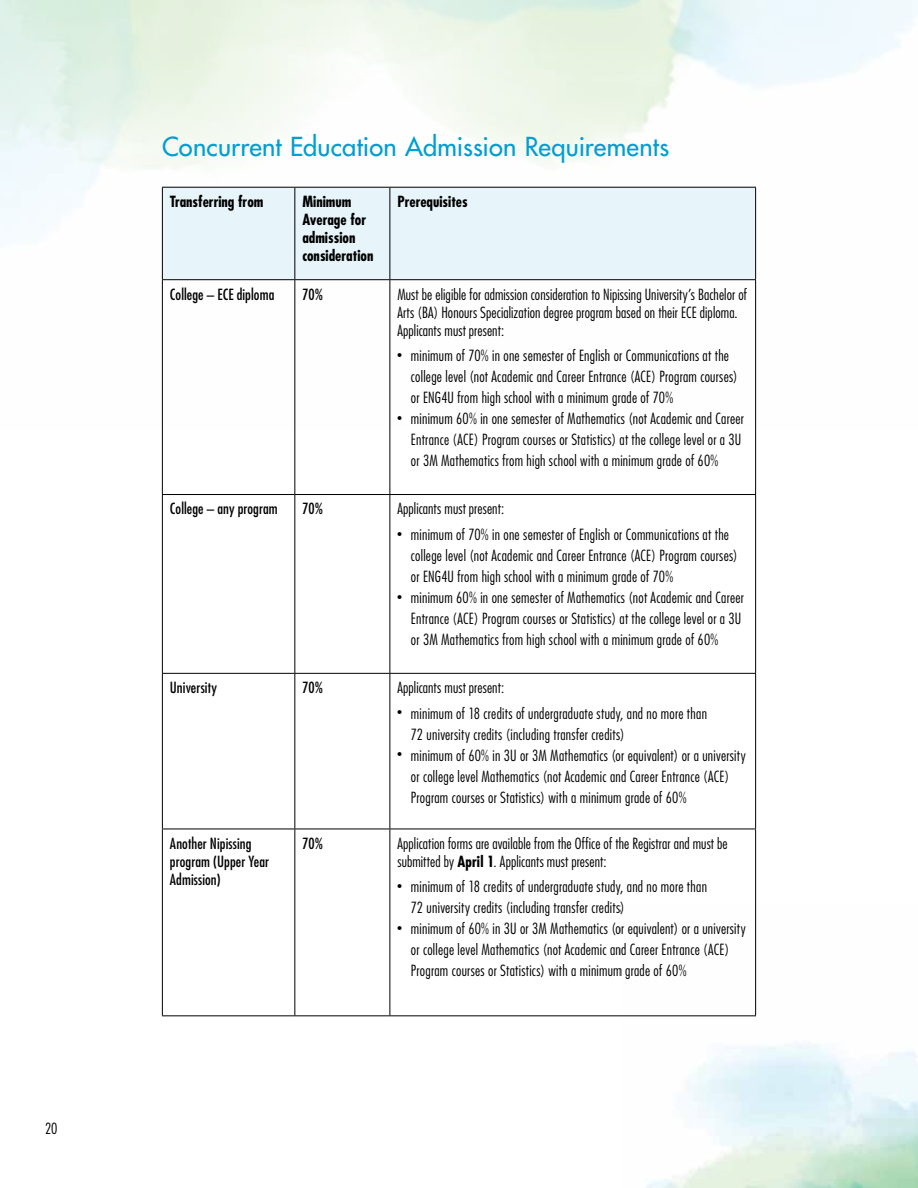
<style>
.page{position:relative;width:918px;height:1188px;background:#fff}
.page>*{position:absolute;margin:0;border:0;box-sizing:border-box;transform-origin:0 0}
.Title_Subhead{font:500 25.5px "Futura Std";letter-spacing:.005em;color:#009ed1}
.Admissions_Chart_lig{font:300 condensed 15px/21px "Futura Std";letter-spacing:.015em;color:#000}
.Admissions_Chart_1{font:condensed 15px/18px "Futura Std";letter-spacing:.005em;color:#000}
.Chart_Headers_New{font:700 condensed 15px/18px "Futura Std";color:#000}
.Paragraph_No_space{font:300 condensed 15px "Futura Std";color:#000}
.s1{font-size:10.5px}
.s2{font-weight:700}
</style>
<div class="page">
<img style="left:0;top:0;width:918px;height:430px">
<div style="left:163px;top:188px;width:592px;height:91px;background:#e7f4fa"></div>
<hr style="left:162px;top:187px;width:133px;height:1px;background:#000">
<hr style="left:162px;top:188px;width:1px;height:91px;background:#000">
<hr style="left:295px;top:187px;width:95px;height:1px;background:#000">
<hr style="left:294px;top:188px;width:1px;height:91px;background:#000">
<hr style="left:390px;top:187px;width:366px;height:1px;background:#000">
<hr style="left:390px;top:188px;width:1px;height:91px;background:#000">
<hr style="left:755px;top:188px;width:1px;height:91px;background:#000">
<hr style="left:162px;top:279px;width:133px;height:1px;background:#000">
<hr style="left:162px;top:280px;width:1px;height:214px;background:#000">
<hr style="left:295px;top:279px;width:95px;height:1px;background:#000">
<hr style="left:294px;top:280px;width:1px;height:214px;background:#000">
<hr style="left:390px;top:279px;width:366px;height:1px;background:#000">
<hr style="left:390px;top:280px;width:1px;height:214px;background:#000">
<hr style="left:755px;top:280px;width:1px;height:214px;background:#000">
<hr style="left:162px;top:494px;width:133px;height:1px;background:#000">
<hr style="left:162px;top:495px;width:1px;height:178px;background:#000">
<hr style="left:295px;top:494px;width:95px;height:1px;background:#000">
<hr style="left:294px;top:495px;width:1px;height:178px;background:#000">
<hr style="left:390px;top:494px;width:366px;height:1px;background:#000">
<hr style="left:390px;top:495px;width:1px;height:178px;background:#000">
<hr style="left:755px;top:495px;width:1px;height:178px;background:#000">
<hr style="left:162px;top:673px;width:133px;height:1px;background:#000">
<hr style="left:162px;top:674px;width:1px;height:155px;background:#000">
<hr style="left:295px;top:673px;width:95px;height:1px;background:#000">
<hr style="left:294px;top:674px;width:1px;height:155px;background:#000">
<hr style="left:390px;top:673px;width:366px;height:1px;background:#000">
<hr style="left:390px;top:674px;width:1px;height:155px;background:#000">
<hr style="left:755px;top:674px;width:1px;height:155px;background:#000">
<hr style="left:162px;top:829px;width:133px;height:1px;background:#000">
<hr style="left:162px;top:829px;width:1px;height:186px;background:#000">
<hr style="left:295px;top:829px;width:95px;height:1px;background:#000">
<hr style="left:294px;top:829px;width:1px;height:186px;background:#000">
<hr style="left:390px;top:829px;width:366px;height:1px;background:#000">
<hr style="left:390px;top:829px;width:1px;height:186px;background:#000">
<hr style="left:755px;top:829px;width:1px;height:186px;background:#000">
<hr style="left:162px;top:1015px;width:133px;height:1px;background:#000">
<hr style="left:295px;top:1015px;width:95px;height:1px;background:#000">
<hr style="left:390px;top:1015px;width:366px;height:1px;background:#000">
<img style="left:622px;top:904px;width:296px;height:284px">
<p class="Paragraph_No_space" style="left:45px;top:1120px;width:14px">20</p>
<p class="Title_Subhead" style="left:162px;top:131px;width:509px">Concurrent Education Admission Requirements</p>
<p class="Chart_Headers_New" style="left:170px;top:193px;width:95px">Transferring from</p>
<p class="Chart_Headers_New" style="left:302px;top:193px;width:72px">Minimum<br>Average for admission consideration</p>
<p class="Chart_Headers_New" style="left:397px;top:193px;width:72px">Prerequisites</p>
<p class="Admissions_Chart_1" style="left:170px;top:285px;width:106px">College – ECE diploma</p>
<p class="Admissions_Chart_1" style="left:302px;top:285px;width:22px">70%</p>
<p class="Admissions_Chart_lig" style="left:397px;top:285px;width:351px;line-height:18px">Must be eligible for admission consideration to Nipissing University’s Bachelor of<br>Arts (BA) Honours Specialization degree program based on their ECE diploma.<br>Applicants must present:</p>
<p class="Admissions_Chart_lig" style="left:411px;top:345px;width:328px;text-indent:-14px"><span class="s1">•</span> minimum of 70% in one semester of English or Communications at the college level (not Academic and Career Entrance (ACE) Program courses) or ENG4U from high school with a minimum grade of 70%</p>
<p class="Admissions_Chart_lig" style="left:411px;top:408px;width:335px;text-indent:-14px"><span class="s1">•</span> minimum 60% in one semester of Mathematics (not Academic and Career<br>Entrance (ACE) Program courses or Statistics) at the college level or a 3U or 3M Mathematics from high school with a minimum grade of 60%</p>
<p class="Admissions_Chart_1" style="left:170px;top:500px;width:109px">College – any program</p>
<p class="Admissions_Chart_1" style="left:302px;top:500px;width:22px">70%</p>
<p class="Admissions_Chart_lig" style="left:397px;top:498px;width:108px">Applicants must present:</p>
<p class="Admissions_Chart_lig" style="left:411px;top:524px;width:328px;text-indent:-14px"><span class="s1">•</span> minimum of 70% in one semester of English or Communications at the college level (not Academic and Career Entrance (ACE) Program courses) or ENG4U from high school with a minimum grade of 70%</p>
<p class="Admissions_Chart_lig" style="left:411px;top:587px;width:335px;text-indent:-14px"><span class="s1">•</span> minimum 60% in one semester of Mathematics (not Academic and Career<br>Entrance (ACE) Program courses or Statistics) at the college level or a 3U or 3M Mathematics from high school with a minimum grade of 60%</p>
<p class="Admissions_Chart_1" style="left:170px;top:679px;width:49px">University</p>
<p class="Admissions_Chart_1" style="left:302px;top:679px;width:22px">70%</p>
<p class="Admissions_Chart_lig" style="left:397px;top:677px;width:108px">Applicants must present:</p>
<p class="Admissions_Chart_lig" style="left:411px;top:703px;width:298px;text-indent:-14px"><span class="s1">•</span> minimum of 18 credits of undergraduate study, and no more than<br>72 university credits (including transfer credits)</p>
<p class="Admissions_Chart_lig" style="left:411px;top:745px;width:336px;text-indent:-14px"><span class="s1">•</span> minimum of 60% in 3U or 3M Mathematics (or equivalent) or a university or college level Mathematics (not Academic and Career Entrance (ACE)<br>Program courses or Statistics) with a minimum grade of 60%</p>
<p class="Admissions_Chart_1" style="left:170px;top:834px;width:101px">Another Nipissing program (Upper Year<br>Admission)</p>
<p class="Admissions_Chart_1" style="left:302px;top:834px;width:22px">70%</p>
<p class="Admissions_Chart_lig" style="left:397px;top:834px;width:332px;line-height:18px">Application forms are available from the Office of the Registrar and must be submitted by <span class="s2">April 1</span>. Applicants must present:</p>
<p class="Admissions_Chart_lig" style="left:411px;top:876px;width:298px;text-indent:-14px"><span class="s1">•</span> minimum of 18 credits of undergraduate study, and no more than<br>72 university credits (including transfer credits)</p>
<p class="Admissions_Chart_lig" style="left:411px;top:918px;width:336px;text-indent:-14px"><span class="s1">•</span> minimum of 60% in 3U or 3M Mathematics (or equivalent) or a university or college level Mathematics (not Academic and Career Entrance (ACE)<br>Program courses or Statistics) with a minimum grade of 60%</p>
</div>
